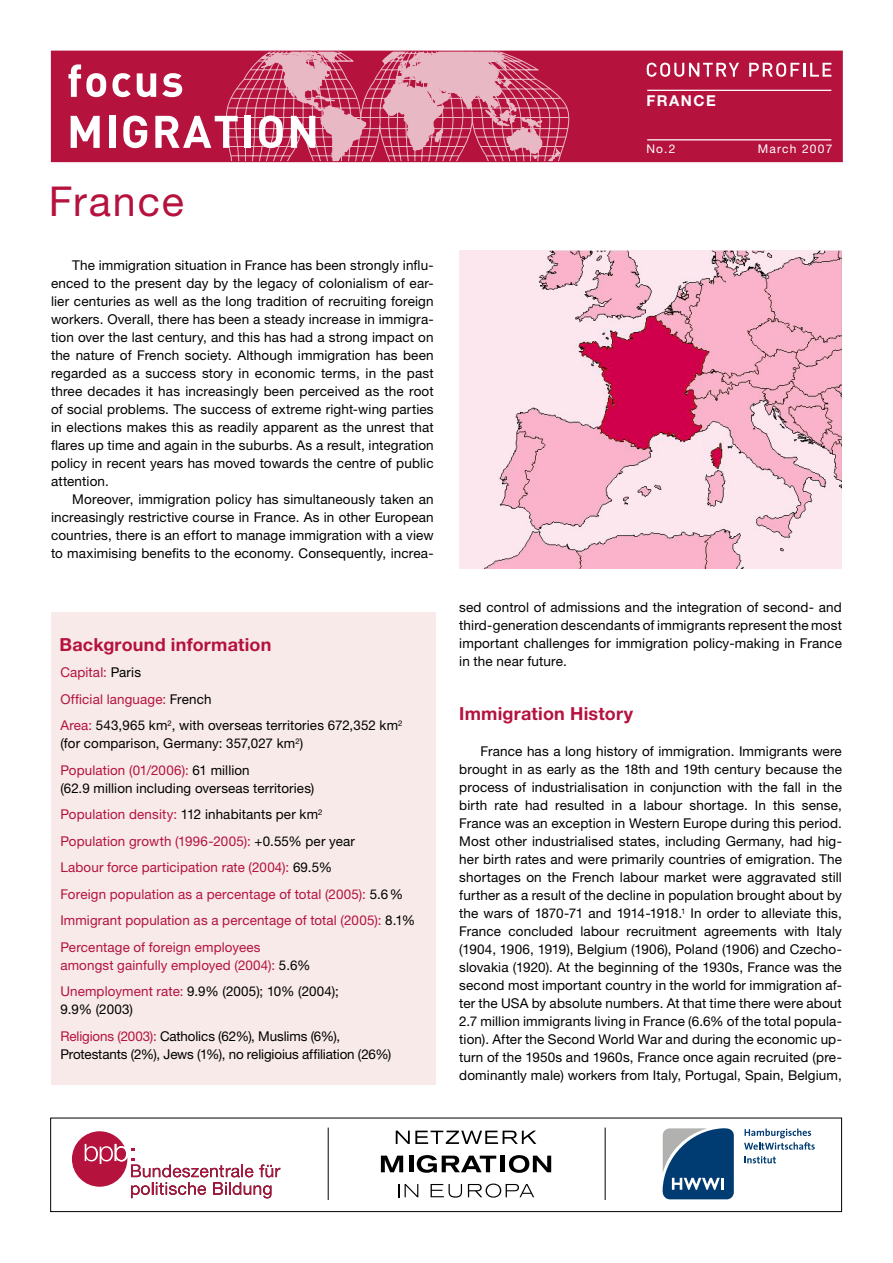
<style>
.page{position:relative;width:893px;height:1263px;background:#fff}
.page>*{position:absolute;margin:0;border:0;box-sizing:border-box;transform-origin:0 0}
.t1{font:41.25px "Helvetica Neue LT Pro";letter-spacing:.045em;color:#b5123e}
.t2{font:700 18px "Helvetica Neue LT Pro";letter-spacing:.01em;color:#b5123e}
.t3{font:700 15px "Helvetica Neue LT Pro";letter-spacing:.1em;color:#fff}
.t4{font:13.5px/18px "Helvetica Neue LT Pro";letter-spacing:.01em;color:#000;text-align:justify}
.t5{font:13.5px/26.5px "Helvetica Neue LT Pro";letter-spacing:.01em;color:#b5123e}
.t6{font:13.5px/26.5px "Helvetica Neue LT Pro";letter-spacing:-.01em;color:#000}
.t7{font:12px "Helvetica Neue LT Pro";letter-spacing:.1em;color:#fff}
.s1{color:#b5123e}
.s2{color:#000}
</style>
<div class="page">
<img style="left:459px;top:251px;width:383px;height:317px">
<div style="left:50px;top:1118px;width:792px;height:94px;border:1px solid #000"></div>
<hr style="left:605px;top:1127px;width:1px;height:73px;background:#000">
<svg style="left:396px;top:1130px;width:140px;height:14px"></svg>
<svg style="left:381px;top:1155px;width:22px;height:17px"></svg>
<div style="left:409px;top:1155px;width:5px;height:17px;background:#000"></div>
<svg style="left:417px;top:1155px;width:79px;height:18px"></svg>
<hr style="left:501px;top:1155px;width:4px;height:17px;background:#000">
<svg style="left:509px;top:1155px;width:42px;height:18px"></svg>
<svg style="left:398px;top:1184px;width:1px;height:13px"></svg>
<svg style="left:405px;top:1184px;width:13px;height:13px"></svg>
<svg style="left:431px;top:1184px;width:31px;height:13px"></svg>
<svg style="left:468px;top:1183px;width:66px;height:14px"></svg>
<hr style="left:328px;top:1127px;width:1px;height:73px;background:#000">
<svg style="left:72px;top:1131px;width:208px;height:67px"></svg>
<svg style="left:745px;top:1156px;width:31px;height:7px"></svg>
<svg style="left:744px;top:1128px;width:71px;height:22px"></svg>
<svg style="left:663px;top:1128px;width:71px;height:71px;background:#346189"></svg>
<div style="left:51px;top:51px;width:791px;height:111px;background:#b5123e"></div>
<svg style="left:71px;top:116px;width:29px;height:32px"></svg>
<div style="left:109px;top:116px;width:6px;height:32px;background:#fff"></div>
<svg style="left:68px;top:64px;width:38px;height:33px"></svg>
<svg style="left:112px;top:50px;width:462px;height:112px"></svg>
<svg style="left:647px;top:63px;width:92px;height:14px"></svg>
<svg style="left:749px;top:63px;width:82px;height:14px"></svg>
<hr style="left:647px;top:139px;width:184px;height:1px;background:#fff">
<hr style="left:647px;top:90px;width:184px;height:1px;background:#fff">
<div style="left:51px;top:612px;width:384px;height:472px;background:#f7eae8"></div>
<h1 class="t1" style="left:49px;top:177px;width:136px">France</h1>
<p class="t4" style="left:51px;top:256px;width:384px;text-indent:21px">The immigration situation in France has been strongly influ&shy;enced to the present day by the legacy of colonialism of ear&shy;lier centuries as well as the long tradition of recruiting foreign workers. Overall, there has been a steady increase in immigra&shy;tion over the last century, and this has had a strong impact on the nature of French society. Although immigration has been regarded as a success story in economic terms, in the past three decades it has increasingly been perceived as the root of social problems. The success of extreme right-wing parties in elections makes this as readily apparent as the unrest that flares up time and again in the suburbs. As a result, integration policy in recent years has moved towards the centre of public attention.</p>
<p class="t4" style="left:51px;top:490px;width:384px;text-indent:21px">Moreover, immigration policy has simultaneously taken an increasingly restrictive course in France. As in other Euro-pean countries, there is an effort to manage immigration with a view to maximising benefits to the economy. Consequently, increa-</p>
<h2 class="t2" style="left:60px;top:633px;width:213px">Background information</h2>
<p class="t4" style="left:60px;top:659px;width:344px;line-height:26.5px;text-align:left"><span class="s1">Capital:</span> Paris<br><span class="s1">Official language:</span> French<br><span class="s1">Area:</span> 543,965 km<sup>2</sup>, with overseas territories 672,352 km<sup>2</sup></p>
<p class="t4" style="left:60px;top:730px;width:244px;line-height:26.5px">(for comparison, Germany: 357,027 km<sup>2</sup>)<br><span class="s1">Population (01/2006):</span> 61 million</p>
<p class="t5" style="left:60px;top:774px;width:356px"><span class="s2">(62.9 million including overseas territories)<br></span>Population density: <span class="s2">112 inhabitants per km</span><sup>2<br></sup>Population growth (1996-2005): <span class="s2">+0.55% per year<br></span>Labour force participation rate (2004): <span class="s2">69.5%<br></span>Foreign population as a percentage of total (2005): <span class="s2">5.6% </span>Immigrant population as a percentage of total (2005): <span class="s2">8.1% </span>Percentage of foreign employees</p>
<p class="t5" style="left:60px;top:951px;width:280px">amongst gainfully employed (2004): <span class="s2">5.6%<br></span>Unemployment rate: <span class="s2">9.9% (2005); 10% (2004);</span></p>
<p class="t6" style="left:60px;top:996px;width:281px">9.9% (2003)<br><span class="s1">Religions (2003):</span> Catholics (62%), Muslims (6%),</p>
<p class="t6" style="left:60px;top:1040px;width:333px">Protestants (2%), Jews (1%), no religioius affiliation (26%)</p>
<p class="t3" style="left:646px;top:91px;width:71px">FRANCE</p>
<p class="t7" style="left:646px;top:141px;width:31px">No.2</p>
<p class="t7" style="left:758px;top:141px;width:76px">March 2007</p>
<p class="t4" style="left:459px;top:598px;width:384px">sed control of admissions and the integration of second- and third-generation descendants of immigrants represent the most important challenges for immigration policy-making in France in the near future.</p>
<h2 class="t2" style="left:459px;top:703px;width:175px">Immigration History</h2>
<p class="t4" style="left:459px;top:742px;width:384px;text-indent:21px">France has a long history of immigration. Immigrants were brought in as early as the 18th and 19th century because the process of industrialisation in conjunction with the fall in the birth rate had resulted in a labour shortage. In this sense, France was an exception in Western Europe during this period.<br>Most other industrialised states, including Germany, had hig&shy;her birth rates and were primarily countries of emigration. The shortages on the French labour market were aggravated still further as a result of the decline in population brought about by the wars of 1870-71 and 1914-1918.<sup>1</sup> In order to alleviate this, France concluded labour recruitment agreements with Italy (1904, 1906, 1919), Belgium (1906), Poland (1906) and Czecho&shy;slovakia (1920). At the beginning of the 1930s, France was the second most important country in the world for immigration af&shy;ter the USA by absolute numbers. At that time there were about 2.7 million immigrants living in France (6.6% of the total popula&shy;tion). After the Second World War and during the economic up&shy;turn of the 1950s and 1960s, France once again recruited (pre&shy;dominantly male) workers from Italy, Portugal, Spain, Belgium,</p>
</div>
